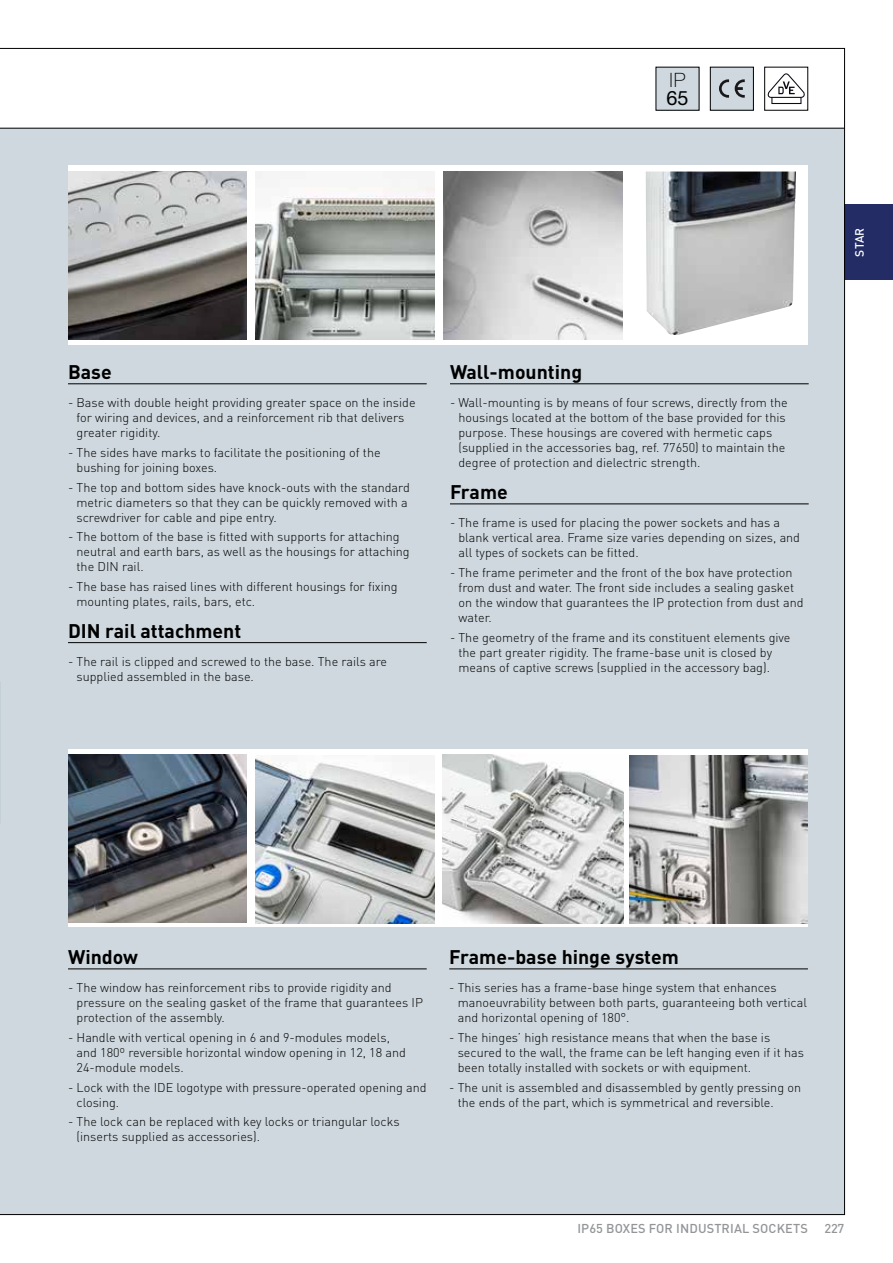
<style>
.page{position:relative;width:893px;height:1263px;background:#fff}
.page>*{position:absolute;margin:0;border:0;box-sizing:border-box;transform-origin:0 0}
.t1{font:100 19.8px "Helvetica Neue LT Pro";color:#000}
.t2{font:19.8px "Helvetica Neue LT Pro";color:#000}
.t3{font:700 19.5px "DIN Pro";color:#000}
.t4{font:500 12.75px "DIN Pro";letter-spacing:.01em;color:#939598}
.t5{font:300 12.6px/15px "DIN Pro";color:#000}
.t6{font:500 12px "DIN Pro";color:#fff}
</style>
<div class="page">
<div style="left:844px;top:204px;width:49px;height:76px;background:#232c64"></div>
<div style="left:0;top:128px;width:845px;height:1087px;background:#ced8de"></div>
<div style="left:68px;top:166px;width:740px;height:179px;background:#fff"></div>
<img style="left:444px;top:172px;width:178px;height:167px">
<img style="left:68px;top:172px;width:179px;height:167px">
<img style="left:256px;top:172px;width:178px;height:167px">
<div style="left:68px;top:750px;width:740px;height:177px;background:#fff"></div>
<img style="left:443px;top:755px;width:180px;height:168px">
<img style="left:629px;top:755px;width:179px;height:168px">
<img style="left:256px;top:756px;width:178px;height:167px">
<hr style="left:450px;top:383px;width:359px;height:1px;background:#000">
<hr style="left:450px;top:503px;width:359px;height:1px;background:#000">
<hr style="left:68px;top:383px;width:359px;height:1px;background:#000">
<hr style="left:68px;top:642px;width:359px;height:1px;background:#000">
<hr style="left:68px;top:968px;width:359px;height:1px;background:#000">
<hr style="left:449px;top:968px;width:359px;height:1px;background:#000">
<img style="left:68px;top:755px;width:179px;height:168px">
<div style="left:710px;top:67px;width:43px;height:43px;background:#ced8de"></div>
<div style="left:710px;top:67px;width:44px;height:43px;border:1px solid #000"></div>
<svg style="left:719px;top:79px;width:10px;height:19px"></svg>
<svg style="left:735px;top:79px;width:10px;height:19px"></svg>
<div style="left:656px;top:67px;width:43px;height:43px;background:#ced8de"></div>
<svg style="left:767px;top:73px;width:38px;height:31px"></svg>
<img style="left:646px;top:172px;width:150px;height:163px">
<h1 class="t1" style="left:670px;top:68px;width:17px">IP</h1>
<h1 class="t2" style="left:666px;top:86px;width:24px">65</h1>
<h2 class="t3" style="left:68px;top:359px;width:45px">Base</h2>
<p class="t5" style="left:77px;top:395px;width:341px;text-indent:-9px">- Base with double height providing greater space on the inside for wiring and devices, and a reinforcement rib that delivers greater rigidity.</p>
<p class="t5" style="left:77px;top:444px;width:306px;text-indent:-9px">- The sides have marks to facilitate the positioning of the bushing for joining boxes.</p>
<p class="t5" style="left:77px;top:479px;width:335px;text-indent:-9px">- The top and bottom sides have knock-outs with the standard metric diameters so that they can be quickly removed with a screwdriver for cable and pipe entry.</p>
<p class="t5" style="left:77px;top:529px;width:335px;text-indent:-9px">- The bottom of the base is fitted with supports for attaching neutral and earth bars, as well as the housings for attaching the DIN rail.</p>
<p class="t5" style="left:77px;top:578px;width:323px;text-indent:-9px">- The base has raised lines with different housings for fixing mounting plates, rails, bars, etc.</p>
<h2 class="t3" style="left:68px;top:618px;width:175px">DIN rail attachment</h2>
<p class="t5" style="left:77px;top:654px;width:312px;text-indent:-9px">- The rail is clipped and screwed to the base. The rails are supplied assembled in the base.</p>
<h2 class="t3" style="left:450px;top:359px;width:134px">Wall-mounting</h2>
<p class="t5" style="left:458px;top:395px;width:331px;text-indent:-9px">- Wall-mounting is by means of four screws, directly from the housings located at the bottom of the base provided for this purpose. These housings are covered with hermetic caps (supplied in the accessories bag, ref. 77650) to maintain the degree of protection and dielectric strength.</p>
<h2 class="t3" style="left:450px;top:479px;width:59px">Frame</h2>
<p class="t5" style="left:458px;top:515px;width:343px;text-indent:-9px">- The frame is used for placing the power sockets and has a blank vertical area. Frame size varies depending on sizes, and all types of sockets can be fitted.</p>
<p class="t5" style="left:458px;top:564px;width:347px;text-indent:-9px">- The frame perimeter and the front of the box have protection from dust and water. The front side includes a sealing gasket on the window that guarantees the IP protection from dust and water.</p>
<p class="t5" style="left:458px;top:629px;width:333px;text-indent:-9px">- The geometry of the frame and its constituent elements give the part greater rigidity. The frame-base unit is closed by means of captive screws (supplied in the accessory bag).</p>
<p class="t6" style="left:851px;top:257px;width:30px;rotate:-90deg">star</p>
<h2 class="t3" style="left:68px;top:944px;width:72px">Window</h2>
<p class="t5" style="left:77px;top:980px;width:348px;text-indent:-9px">- The window has reinforcement ribs to provide rigidity and pressure on the sealing gasket of the frame that guarantees IP protection of the assembly.</p>
<p class="t5" style="left:77px;top:1029px;width:331px;text-indent:-9px">- Handle with vertical opening in 6 and 9-modules models, and 180º reversible horizontal window opening in 12, 18 and<br>24-module models.</p>
<p class="t5" style="left:77px;top:1079px;width:352px;text-indent:-9px">- Lock with the IDE logotype with pressure-operated opening and closing.</p>
<p class="t5" style="left:77px;top:1114px;width:325px;text-indent:-9px">- The lock can be replaced with key locks or triangular locks (inserts supplied as accessories).</p>
<h2 class="t3" style="left:449px;top:944px;width:231px">Frame-base hinge system</h2>
<p class="t5" style="left:458px;top:980px;width:351px;text-indent:-9px">- This series has a frame-base hinge system that enhances manoeuvrability between both parts, guaranteeing both vertical and horizontal opening of 180°.</p>
<p class="t5" style="left:458px;top:1029px;width:348px;text-indent:-9px">- The hinges’ high resistance means that when the base is secured to the wall, the frame can be left hanging even if it has been totally installed with sockets or with equipment.</p>
<p class="t5" style="left:458px;top:1079px;width:345px;text-indent:-9px">- The unit is assembled and disassembled by gently pressing on the ends of the part, which is symmetrical and reversible.</p>
<p class="t4" style="left:577px;top:1219px;width:138px">IP65 BOXES FOR INDUSTR</p>
<p class="t4" style="left:730px;top:1219px;width:71px">IAL SOCKETS</p>
<p class="t4" style="left:824px;top:1219px;width:21px">227</p>
</div>
